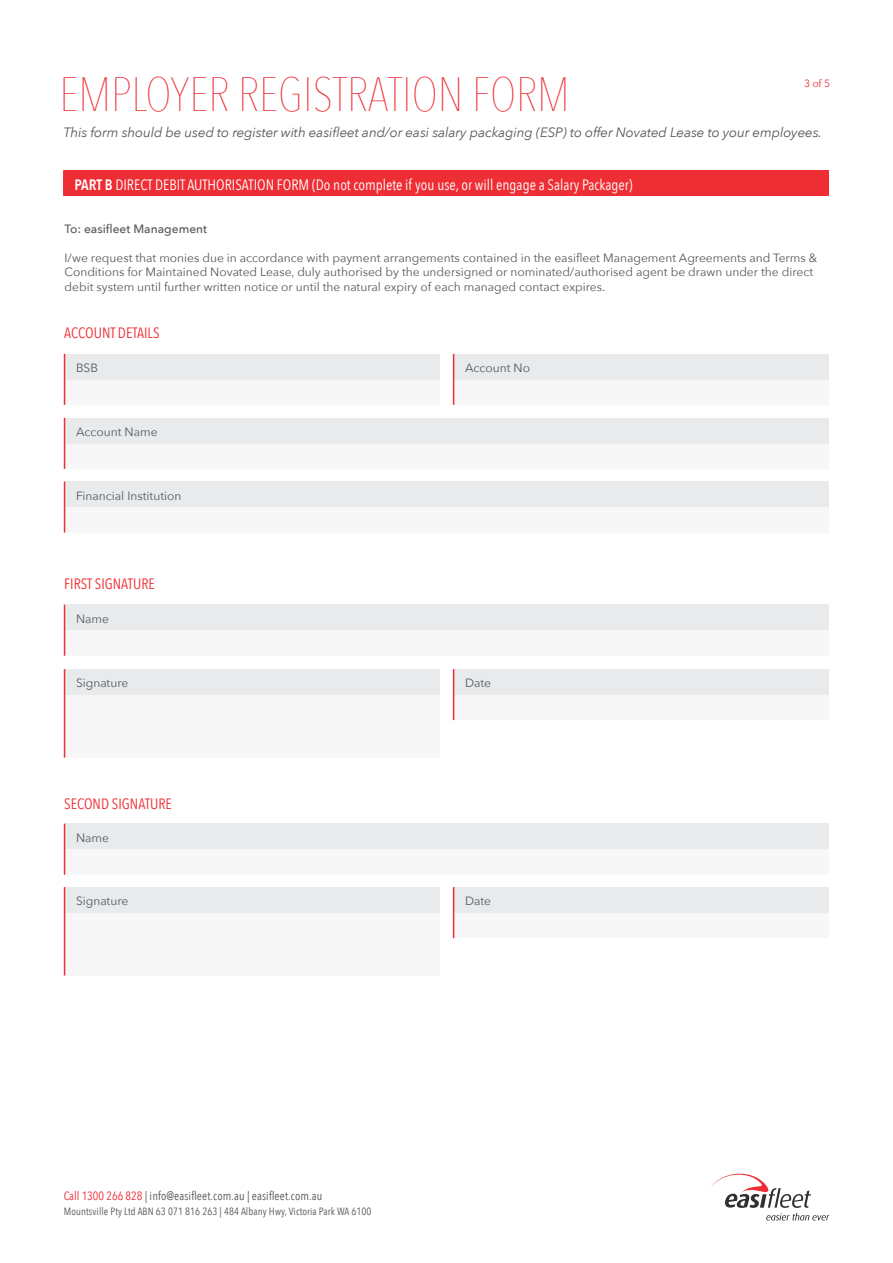
<style>
.page{position:relative;width:893px;height:1263px;background:#fff}
.page>*{position:absolute;margin:0;border:0;box-sizing:border-box;transform-origin:0 0}
.t1{font:200 48px "Avenir Next Condensed";color:#ee2d34}
.t2{font:15px "Avenir Next Condensed";color:#fff}
.t3{font:15px "Avenir Next Condensed";color:#ee2d34}
.t4{font:italic 13.5px "Avenir Next";letter-spacing:-.01em;color:#57585a}
.t5{font:12px/14.4px "Avenir Next";color:#57585a}
.t6{font:12px "Avenir Next Condensed";letter-spacing:.01em;color:#57585a}
.t7{font:500 12px "Avenir Next";color:#57585a}
.t8{font:10.5px "Avenir Next Condensed";letter-spacing:.01em;color:#57585a}
.t9{font:10.5px "Avenir Next";color:#ee2d34}
.s1{font-weight:600}
.s2{color:#ee2d34}
</style>
<div class="page">
<svg style="left:711px;top:1173px;width:118px;height:47px"></svg>
<div style="left:65px;top:379px;width:375px;height:26px;background:#f7f7f8"></div>
<div style="left:65px;top:443px;width:764px;height:26px;background:#f7f7f8"></div>
<div style="left:65px;top:507px;width:764px;height:26px;background:#f7f7f8"></div>
<div style="left:454px;top:379px;width:375px;height:26px;background:#f7f7f8"></div>
<div style="left:65px;top:354px;width:375px;height:25px;background:#e9eaeb"></div>
<div style="left:65px;top:418px;width:764px;height:25px;background:#e9eaeb"></div>
<div style="left:65px;top:482px;width:764px;height:25px;background:#e9eaeb"></div>
<div style="left:454px;top:354px;width:375px;height:25px;background:#e9eaeb"></div>
<hr style="left:64px;top:354px;width:1px;height:51px;background:#ee2d34">
<hr style="left:64px;top:418px;width:1px;height:51px;background:#ee2d34">
<hr style="left:64px;top:482px;width:1px;height:51px;background:#ee2d34">
<hr style="left:453px;top:354px;width:1px;height:51px;background:#ee2d34">
<div style="left:64px;top:170px;width:764px;height:26px;background:#ee2d34"></div>
<hr style="left:63px;top:170px;width:2px;height:26px;background:#ee2d34">
<div style="left:65px;top:630px;width:764px;height:26px;background:#f7f7f8"></div>
<div style="left:65px;top:849px;width:764px;height:26px;background:#f7f7f8"></div>
<div style="left:454px;top:695px;width:375px;height:25px;background:#f7f7f8"></div>
<div style="left:454px;top:912px;width:375px;height:26px;background:#f7f7f8"></div>
<div style="left:64px;top:695px;width:376px;height:62px;background:#f7f7f8"></div>
<div style="left:64px;top:912px;width:376px;height:63px;background:#f7f7f8"></div>
<div style="left:65px;top:605px;width:764px;height:25px;background:#e9eaeb"></div>
<div style="left:65px;top:824px;width:764px;height:25px;background:#e9eaeb"></div>
<div style="left:454px;top:669px;width:375px;height:26px;background:#e9eaeb"></div>
<div style="left:454px;top:887px;width:375px;height:25px;background:#e9eaeb"></div>
<div style="left:65px;top:669px;width:375px;height:26px;background:#e9eaeb"></div>
<div style="left:65px;top:887px;width:375px;height:25px;background:#e9eaeb"></div>
<hr style="left:64px;top:605px;width:1px;height:51px;background:#ee2d34">
<hr style="left:64px;top:824px;width:1px;height:51px;background:#ee2d34">
<hr style="left:453px;top:669px;width:1px;height:51px;background:#ee2d34">
<hr style="left:453px;top:887px;width:1px;height:51px;background:#ee2d34">
<hr style="left:64px;top:669px;width:1px;height:88px;background:#ee2d34">
<hr style="left:64px;top:887px;width:1px;height:88px;background:#ee2d34">
<h1 class="t1" style="left:60px;top:65px;width:512px">EMPLOYER REGISTRATION FORM</h1>
<p class="t9" style="left:804px;top:75px;width:28px">3 of 5</p>
<p class="t4" style="left:63px;top:121px;width:760px">This form should be used to register with easifleet and/or easi salary packaging (ESP) to offer Novated Lease to your employees.</p>
<p class="t2" style="left:74px;top:171px;width:560px"><span class="s1">PART B</span> DIRECT DEBIT AUTHORISATION FORM (Do not complete if you use, or will engage a Salary Packager)</p>
<p class="t7" style="left:65px;top:219px;width:144px">To: easifleet Management</p>
<p class="t5" style="left:65px;top:250px;width:754px">I/we request that monies due in accordance with payment arrangements contained in the easifleet Management Agreements and Terms &amp;<br>Conditions for Maintained Novated Lease, duly authorised by the undersigned or nominated/authorised agent be drawn under the direct debit system until further written notice or until the natural expiry of each managed contact expires.</p>
<p class="t3" style="left:64px;top:319px;width:97px">ACCOUNT DETAILS</p>
<p class="t5" style="left:76px;top:360px;width:24px">BSB</p>
<p class="t5" style="left:76px;top:424px;width:83px">Account Name</p>
<p class="t5" style="left:76px;top:488px;width:107px">Financial Institution</p>
<p class="t3" style="left:64px;top:571px;width:92px">FIRST SIGNATURE</p>
<p class="t5" style="left:76px;top:611px;width:35px">Name</p>
<p class="t5" style="left:76px;top:675px;width:54px">Signature</p>
<p class="t3" style="left:64px;top:791px;width:109px">SECOND SIGNATURE</p>
<p class="t5" style="left:76px;top:830px;width:35px">Name</p>
<p class="t5" style="left:76px;top:893px;width:54px">Signature</p>
<p class="t5" style="left:465px;top:360px;width:66px">Account No</p>
<p class="t5" style="left:465px;top:675px;width:28px">Date</p>
<p class="t5" style="left:465px;top:893px;width:28px">Date</p>
<p class="t6" style="left:64px;top:1186px;width:260px"><span class="s2">Call 1300 266 828</span> | info@easifleet.com.au | easifleet.com.au</p>
<p class="t8" style="left:64px;top:1203px;width:309px">Mountsville Pty Ltd ABN 63 071 816 263 | 484 Albany Hwy, Victoria Park WA 6100</p>
</div>
